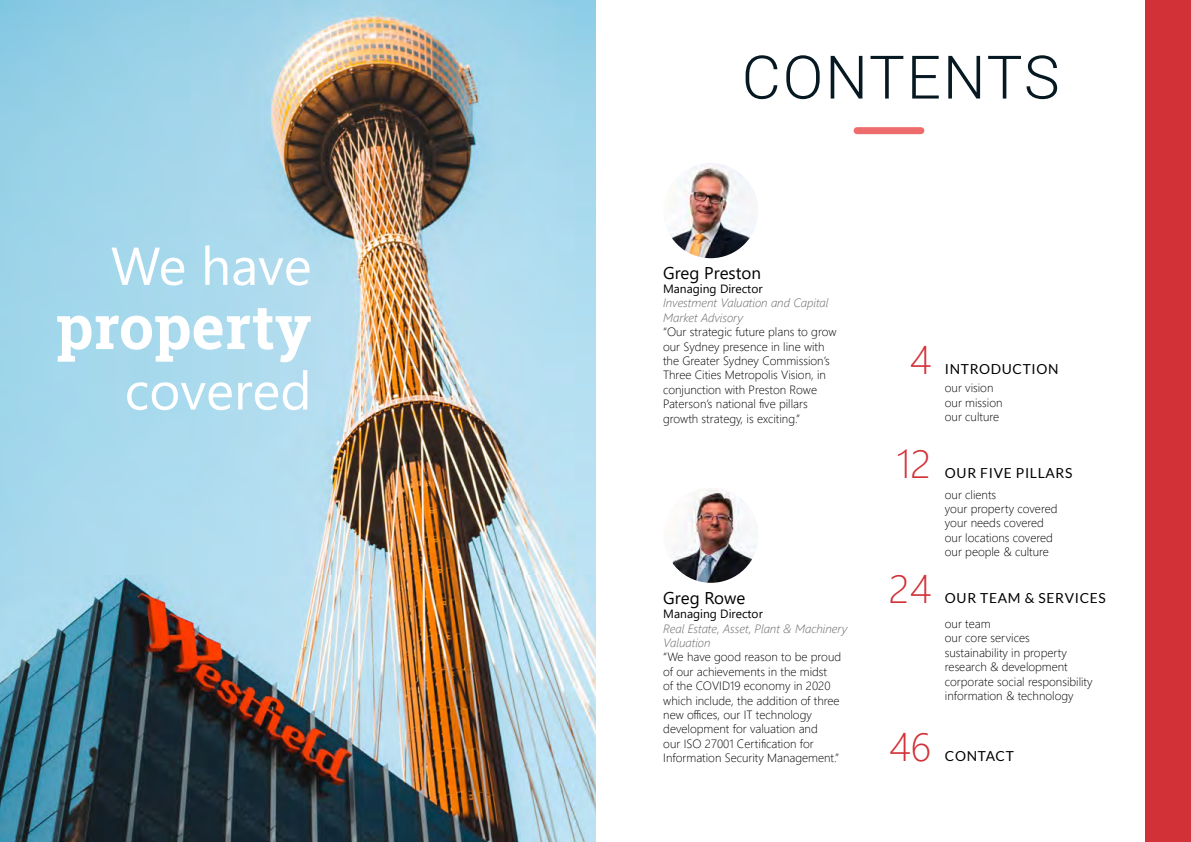
<style>
.page{position:relative;width:1191px;height:842px;background:#fff}
.page>*{position:absolute;margin:0;border:0;box-sizing:border-box;transform-origin:0 0}
._02_Sub-Heading{font:700 62.2px "Roboto Slab";color:#fff}
.Title_60pt__Gradient{font:300 60px "Roboto";letter-spacing:.03em;color:#061821}
._02_Sub-Heading-2{font:53.3px "Segoe UI";color:#fff}
.Summary_-_Page_Numbe{font:300 40px "Segoe UI";color:#d23138}
.Paragraph_Style_3{font:17px "Segoe UI";color:#000}
.Summary_-_Title_Page{font:13.8px "Lato";letter-spacing:.05em;color:#000}
.Paragraph_Style_1{font:300 12px/14.4px "Segoe UI";color:#000}
.Paragraph_Style_3-2{font:italic 300 12px/14.4px "Segoe UI";color:#636466}
.Paragraph_Style_1-2{font:italic 300 12px/14.4px "Segoe UI";color:#636466}
.Paragraph_Style_1-3{font:12px "Segoe UI";color:#000}
.s1{font-weight:400;font-style:normal;color:#000}
</style>
<div class="page">
<img style="left:0;top:0;width:595px;height:842px">
<div style="left:1145px;top:0;width:46px;height:842px;background:#d23138"></div>
<img style="left:663px;top:163px;width:95px;height:95px;border-radius:48px">
<img style="left:663px;top:488px;width:95px;height:95px;border-radius:48px">
<div style="left:857px;top:127px;width:64px;height:7px;background:#ef6c6c"></div>
<p class="_02_Sub-Heading-2" style="left:111px;top:216px;width:202px">We have</p>
<p class="_02_Sub-Heading" style="left:56px;top:284px;width:257px">property</p>
<p class="_02_Sub-Heading-2" style="left:125px;top:340px;width:188px">covered</p>
<p class="Title_60pt__Gradient" style="left:742px;top:35px;width:319px">CONTENTS</p>
<p class="Paragraph_Style_3" style="left:663px;top:257px;width:100px">Greg Preston</p>
<p class="Paragraph_Style_3-2" style="left:663px;top:280px;width:167px"><span class="s1">Managing Director<br></span>Investment Valuation and Capital<br>Market Advisory</p>
<p class="Paragraph_Style_1" style="left:663px;top:324px;width:175px">“Our strategic future plans to grow our Sydney presence in line with the Greater Sydney Commission’s Three Cities Metropolis Vision, in conjunction with Preston Rowe Paterson’s national five pillars growth strategy, is exciting.”</p>
<p class="Paragraph_Style_3" style="left:663px;top:582px;width:83px">Greg Rowe</p>
<p class="Paragraph_Style_1-3" style="left:663px;top:602px;width:101px">Managing Director</p>
<p class="Paragraph_Style_1-2" style="left:663px;top:619px;width:185px">Real Estate, Asset, Plant &amp; Machinery<br>Valuation</p>
<p class="Paragraph_Style_1" style="left:663px;top:649px;width:179px">“We have good reason to be proud of our achievements in the midst<br>of the COVID19 economy in 2020 which include, the addition of three new offices, our IT technology development for valuation and<br>our ISO 27001 Certification for<br>Information Security Management.”</p>
<p class="Summary_-_Page_Numbe" style="left:910px;top:322px;width:23px">4</p>
<p class="Summary_-_Page_Numbe" style="left:896px;top:426px;width:36px">12</p>
<p class="Summary_-_Page_Numbe" style="left:889px;top:551px;width:44px">24</p>
<p class="Summary_-_Page_Numbe" style="left:889px;top:709px;width:43px">46</p>
<p class="Summary_-_Title_Page" style="left:945px;top:361px;width:115px">INTRODUCTION</p>
<p class="Paragraph_Style_1" style="left:945px;top:379px;width:50px">our vision</p>
<p class="Paragraph_Style_1" style="left:945px;top:394px;width:59px">our mission</p>
<p class="Paragraph_Style_1" style="left:945px;top:408px;width:56px">our culture</p>
<p class="Summary_-_Title_Page" style="left:945px;top:466px;width:129px">OUR FIVE PILLARS</p>
<p class="Paragraph_Style_1" style="left:945px;top:486px;width:53px">our clients</p>
<p class="Paragraph_Style_1" style="left:945px;top:500px;width:114px">your property covered</p>
<p class="Paragraph_Style_1" style="left:945px;top:515px;width:101px">your needs covered</p>
<p class="Paragraph_Style_1" style="left:945px;top:529px;width:110px">our locations covered</p>
<p class="Paragraph_Style_1" style="left:945px;top:544px;width:106px">our people &amp; culture</p>
<p class="Summary_-_Title_Page" style="left:945px;top:590px;width:162px">OUR TEAM &amp; SERVICES</p>
<p class="Paragraph_Style_1" style="left:945px;top:615px;width:47px">our team</p>
<p class="Paragraph_Style_1" style="left:945px;top:630px;width:86px">our core services</p>
<p class="Paragraph_Style_1" style="left:945px;top:644px;width:124px">sustainability in property</p>
<p class="Paragraph_Style_1" style="left:945px;top:659px;width:124px">research &amp; development</p>
<p class="Paragraph_Style_1" style="left:945px;top:673px;width:149px">corporate social responsibility</p>
<p class="Paragraph_Style_1" style="left:945px;top:687px;width:130px">information &amp; technology</p>
<p class="Summary_-_Title_Page" style="left:945px;top:748px;width:70px">CONTACT</p>
</div>
